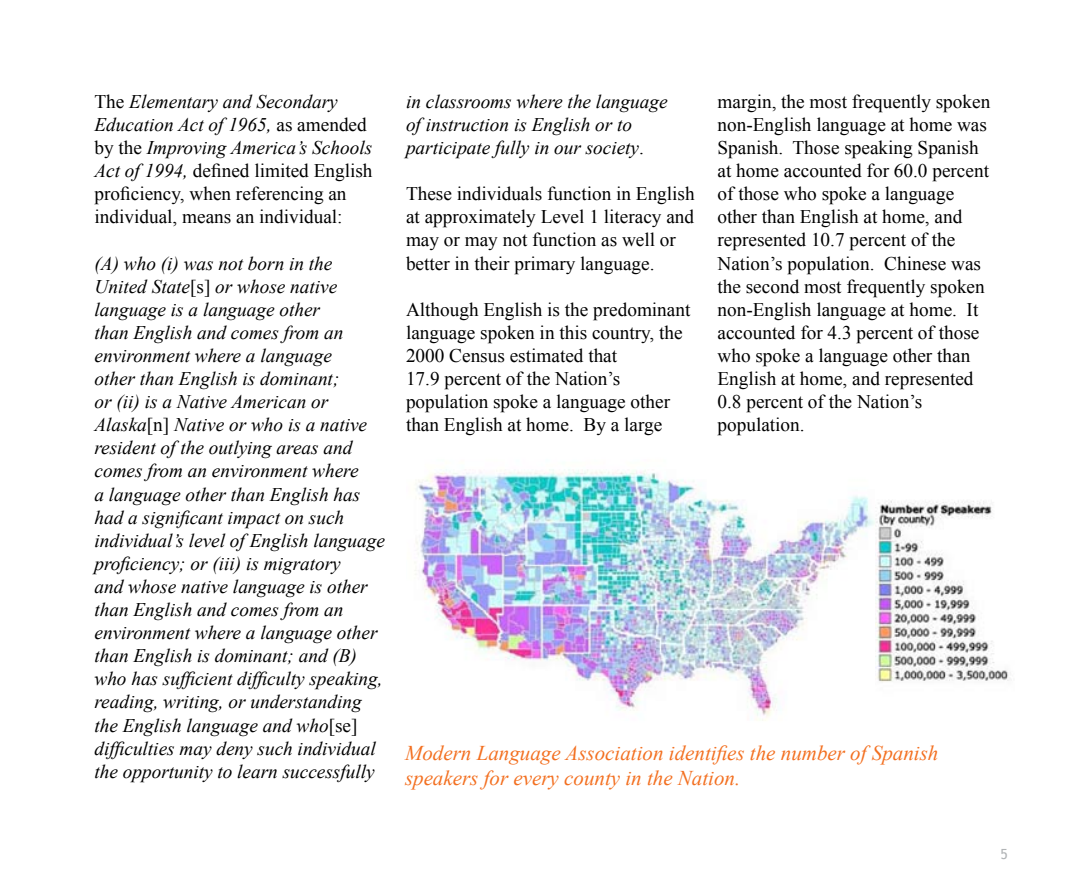
<style>
.page{position:relative;width:1071px;height:882px;background:#fff}
.page>*{position:absolute;margin:0;border:0;box-sizing:border-box;transform-origin:0 0}
.t1{font:italic 21px/25.2px "Times New Roman";color:#f37021}
.t2{font:19.25px/23.1px "Times New Roman";color:#000}
.t3{font:italic 19.25px/23.1px "Times New Roman";color:#000}
.s1{font-style:italic}
.s2{font-style:normal}
</style>
<div class="page">
<img style="left:414px;top:469px;width:461px;height:252px">
<img style="left:875px;top:500px;width:134px;height:182px">
<p class="t2" style="left:94px;top:90px;width:280px">The <span class="s1">Elementary and Secondary Education Act of 1965,</span> as amended by the <span class="s1">Improving America’s Schools Act of 1994,</span> defined limited English proficiency, when referencing an individual, means an individual:</p>
<p class="t3" style="left:94px;top:251px;width:292px">(A) who (i) was not born in the United State<span class="s2">[s]</span> or whose native language is a language other<br>than English and comes from an environment where a language<br>other than English is dominant;<br>or (ii) is a Native American or Alaska<span class="s2">[n]</span> Native or who is a native resident of the outlying areas and comes from an environment where<br>a language other than English has had a significant impact on such individual’s level of English language proficiency; or (iii) is migratory<br>and whose native language is other than English and comes from an environment where a language other than English is dominant; and (B) who has sufficient difficulty speaking, reading, writing, or understanding the English language and who<span class="s2">[se] </span>difficulties may deny such individual the opportunity to learn successfully</p>
<p class="t3" style="left:406px;top:89px;width:263px">in classrooms where the language of instruction is English or to participate fully in our society<span class="s2">.</span></p>
<p class="t2" style="left:406px;top:182px;width:290px">These individuals function in English at approximately Level 1 literacy and may or may not function as well or better in their primary language.</p>
<p class="t2" style="left:406px;top:297px;width:286px">Although English is the predominant language spoken in this country, the<br>2000 Census estimated that<br>17.9 percent of the Nation’s population spoke a language other than English at home. By a large</p>
<p class="t2" style="left:718px;top:90px;width:274px">margin, the most frequently spoken non-English language at home was<br>Spanish. Those speaking Spanish at home accounted for 60.0 percent of those who spoke a language other than English at home, and represented 10.7 percent of the<br>Nation’s population. Chinese was the second most frequently spoken non-English language at home. It accounted for 4.3 percent of those who spoke a language other than<br>English at home, and represented<br>0.8 percent of the Nation’s population.</p>
<p class="t1" style="left:405px;top:739px;width:535px">Modern Language Association identifies the number of Spanish speakers for every county in the Nation.</p>
</div>
